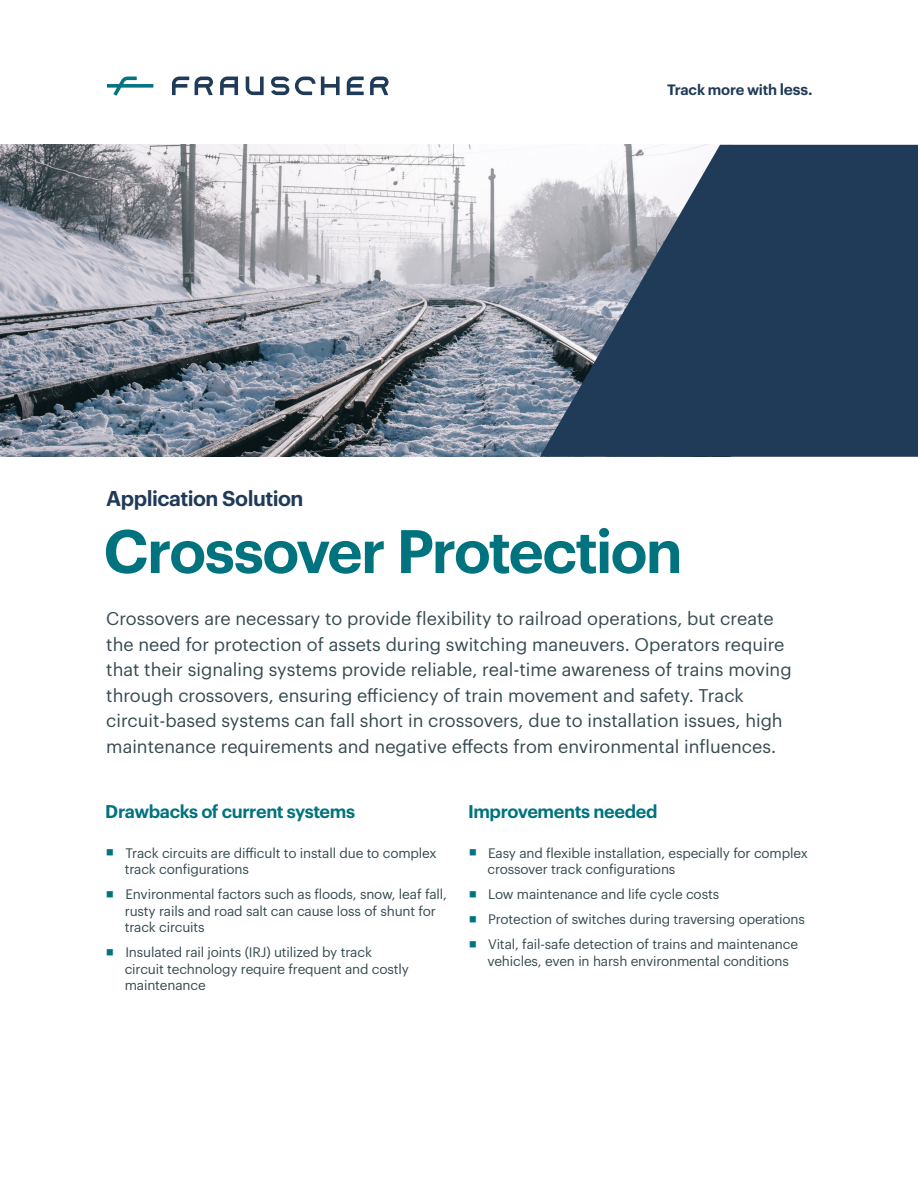
<style>
.page{position:relative;width:918px;height:1188px;background:#fff}
.page>*{position:absolute;margin:0;border:0;box-sizing:border-box;transform-origin:0 0}
.Headline_size_1{font:600 60px "Graphik LCG";letter-spacing:-.035em;color:#00737f}
.Pre-Headline_size_1{font:600 21px "Graphik LCG";letter-spacing:-.025em;color:#203b58}
.Intro_Text_size_1{font:18px/25.5px "Graphik LCG";color:#364a50}
.Subline_size_1{font:600 18px "Graphik LCG";letter-spacing:-.02em;color:#00737f}
.t1{font:600 14.7px "Graphik LCG";letter-spacing:-.015em;color:#203b58}
.t2{font:13.5px/16.5px "Graphik LCG";letter-spacing:-.01em;color:#364a50}
.s1{font-size:15.45px}
</style>
<div class="page">
<svg style="left:172px;top:77px;width:17px;height:18px"></svg>
<svg style="left:347px;top:77px;width:17px;height:18px"></svg>
<svg style="left:246px;top:77px;width:18px;height:18px"></svg>
<svg style="left:295px;top:77px;width:45px;height:18px"></svg>
<svg style="left:220px;top:77px;width:18px;height:18px"></svg>
<svg style="left:271px;top:77px;width:18px;height:18px"></svg>
<svg style="left:370px;top:77px;width:19px;height:18px"></svg>
<svg style="left:195px;top:77px;width:18px;height:18px"></svg>
<svg style="left:107px;top:77px;width:46px;height:19px"></svg>
<img style="left:0;top:145px;width:540px;height:312px">
<svg style="left:540px;top:145px;width:378px;height:312px;background:#435971"></svg>
<p class="Pre-Headline_size_1" style="left:106px;top:482px;width:199px">Application Solution</p>
<p class="t1" style="left:667px;top:79px;width:147px">Track more with <span class="s1">less.</span></p>
<p class="Headline_size_1" style="left:104px;top:505px;width:581px">Crossover Protection</p>
<p class="Intro_Text_size_1" style="left:106px;top:605px;width:687px">Crossovers are necessary to provide flexibility to railroad operations, but create the need for protection of assets during switching maneuvers. Operators require that their signaling systems provide reliable, real-time awareness of trains moving through crossovers, ensuring efficiency of train movement and safety. Track circuit-based systems can fall short in crossovers, due to installation issues, high maintenance requirements and negative effects from environmental influences.</p>
<p class="Subline_size_1" style="left:105px;top:797px;width:252px">Drawbacks of current systems</p>
<p class="t2" style="left:125px;top:844px;width:313px">Track circuits are difficult to install due to complex track configurations</p>
<p class="t2" style="left:125px;top:885px;width:324px">Environmental factors such as floods, snow, leaf fall, rusty rails and road salt can cause loss of shunt for track circuits</p>
<p class="t2" style="left:125px;top:943px;width:286px">Insulated rail joints (IRJ) utilized by track circuit technology require frequent and costly maintenance</p>
<p class="Subline_size_1" style="left:468px;top:797px;width:191px">Improvements needed</p>
<p class="t2" style="left:488px;top:844px;width:322px">Easy and flexible installation, especially for complex crossover track configurations</p>
<p class="t2" style="left:488px;top:885px;width:233px">Low maintenance and life cycle costs</p>
<p class="t2" style="left:488px;top:910px;width:318px">Protection of switches during traversing operations</p>
<p class="t2" style="left:488px;top:935px;width:312px">Vital, fail-safe detection of trains and maintenance vehicles, even in harsh environmental conditions</p>
</div>
